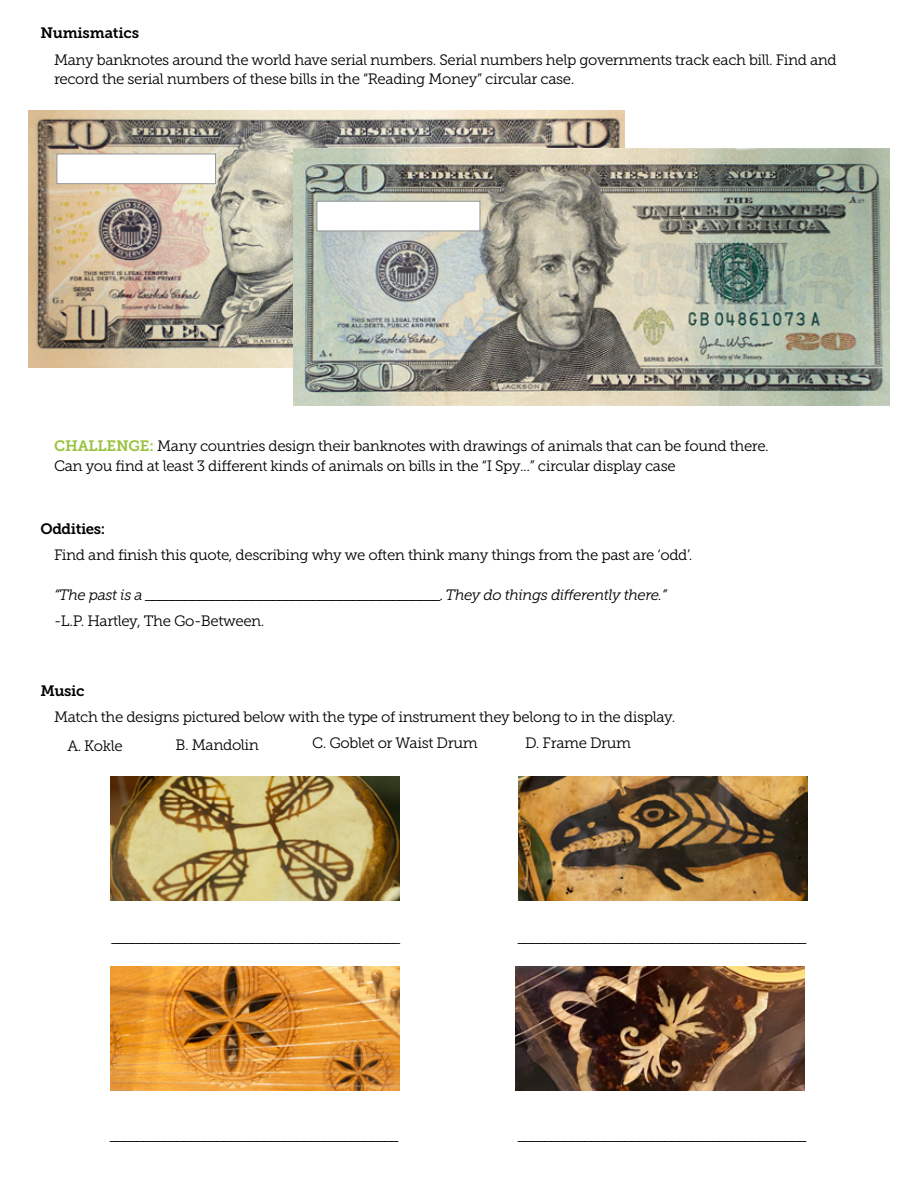
<style>
.page{position:relative;width:918px;height:1188px;background:#fff}
.page>*{position:absolute;margin:0;border:0;box-sizing:border-box;transform-origin:0 0}
.t1{font:15px/19.5px "Museo Slab 300";letter-spacing:-.025em;color:#000}
.t2{font:italic 15px "Museo Slab 300";letter-spacing:-.025em;color:#000}
.t3{font:15px "Museo Slab 700";letter-spacing:-.025em;color:#000}
.s1{font-family:"Museo Slab 700";color:#98c23c}
</style>
<div class="page">
<img style="left:28px;top:110px;width:596px;height:258px">
<div style="left:57px;top:154px;width:159px;height:30px;background:#fff;border:1px solid #939598"></div>
<img style="left:294px;top:148px;width:596px;height:258px">
<div style="left:317px;top:201px;width:163px;height:30px;background:#fff;border:1px solid #939598"></div>
<img style="left:111px;top:777px;width:289px;height:124px">
<img style="left:518px;top:777px;width:289px;height:124px">
<img style="left:111px;top:966px;width:289px;height:124px">
<img style="left:515px;top:966px;width:289px;height:125px">
<p class="t3" style="left:40px;top:25px;width:100px">Numismatics</p>
<p class="t1" style="left:54px;top:50px;width:784px">Many banknotes around the world have serial numbers. Serial numbers help governments track each bill. Find and record the serial numbers of these bills in the “Reading Money” circular case.</p>
<p class="t1" style="left:54px;top:437px;width:716px"><span class="s1">CHALLENGE:</span> Many countries design their banknotes with drawings of animals that can be found there.<br>Can you find at least 3 different kinds of animals on bills in the “I Spy...” circular display case</p>
<p class="t3" style="left:40px;top:520px;width:66px">Oddities:</p>
<p class="t1" style="left:54px;top:545px;width:640px">Find and finish this quote, describing why we often think many things from the past are ‘odd’.</p>
<p class="t2" style="left:54px;top:586px;width:615px">“The past is a ____________________________________________. They do things differently there.”</p>
<p class="t1" style="left:54px;top:611px;width:212px">-L.P. Hartley, The Go-Between.</p>
<p class="t3" style="left:40px;top:682px;width:45px">Music</p>
<p class="t1" style="left:68px;top:702px;width:610px;line-height:29.2px;text-indent:-14px">Match the designs pictured below with the type of instrument they belong to in the display.<br>A. Kokle</p>
<p class="t1" style="left:176px;top:735px;width:85px">B. Mandolin</p>
<p class="t1" style="left:312px;top:733px;width:167px">C. Goblet or Waist Drum</p>
<p class="t1" style="left:525px;top:733px;width:108px">D. Frame Drum</p>
<p class="t2" style="left:112px;top:930px;width:291px">___________________________________________</p>
<p class="t2" style="left:518px;top:930px;width:291px">___________________________________________</p>
<p class="t2" style="left:111px;top:1128px;width:291px">___________________________________________</p>
<p class="t2" style="left:518px;top:1128px;width:291px">___________________________________________</p>
</div>
